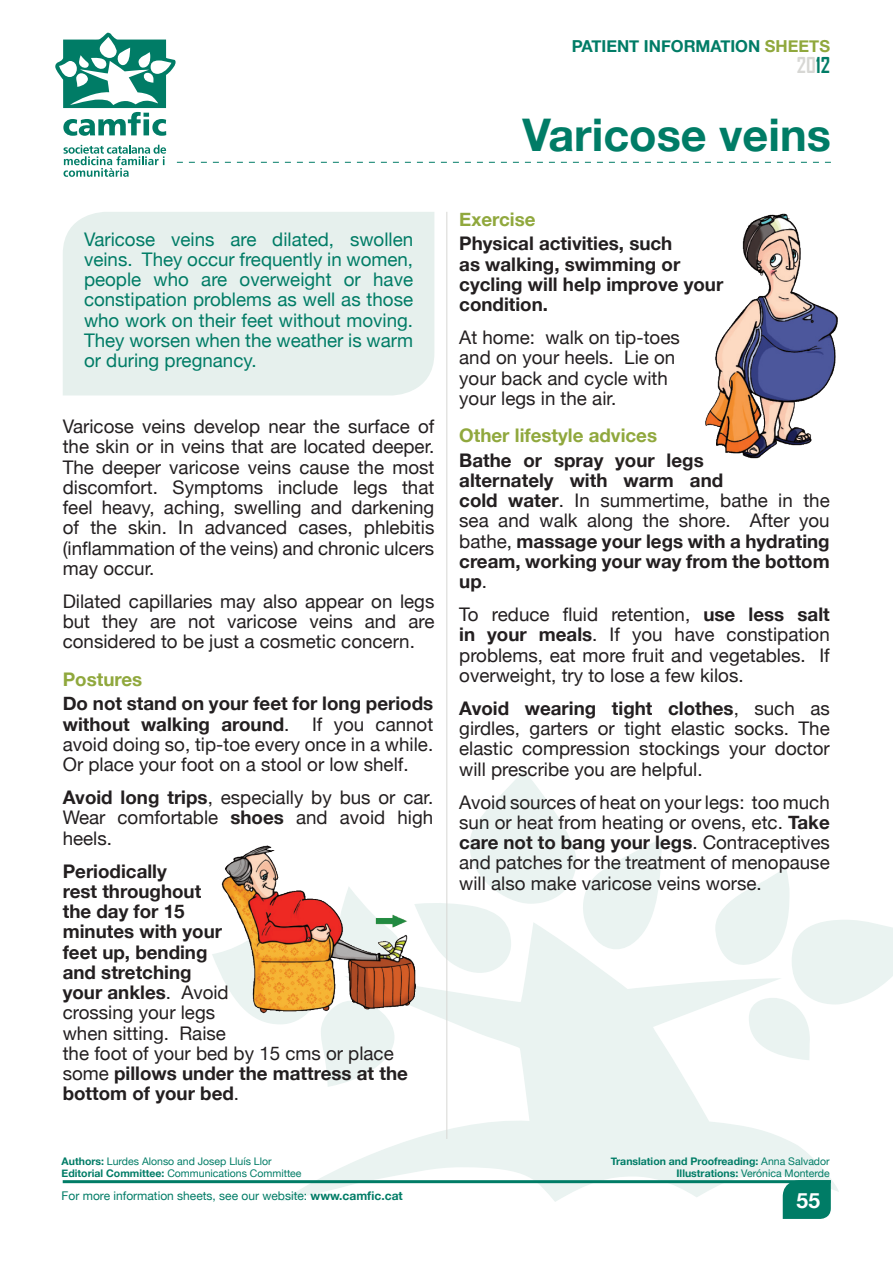
<style>
.page{position:relative;width:893px;height:1263px;background:#fff}
.page>*{position:absolute;margin:0;border:0;box-sizing:border-box;transform-origin:0 0}
.Titulo{font:700 45px "Helvetica Neue";color:#007c66}
.t1{font:700 21px "Agency FB";color:#d7d7d4}
.t2{font:700 21px "Helvetica Neue";color:#fff}
.Galerada{font:18.75px/20.2px "Helvetica Neue";color:#231f20;text-align:justify}
.Galerada-2{font:700 18.75px/20.2px "Helvetica Neue";color:#231f20}
.Destacado{font:18.75px/20.2px "Helvetica Neue";color:#007c66;text-align:justify}
.Titulillo{font:700 18.75px "Helvetica Neue";color:#90a83d}
.t3{font:700 16.5px "Helvetica Neue";color:#007c66}
.t4{font:12px "Helvetica Neue";color:#007c66}
.t5{font:10.5px "Helvetica Neue";color:#007c66}
.t6{font:700 10.5px "Helvetica Neue";color:#007c66}
.s1{color:#90a83d}
.s2{color:#007c66}
.s3{font-weight:700}
.s4{font-weight:400}
</style>
<div class="page">
<svg style="left:281px;top:979px;width:558px;height:223px;fill:#eaf3f1"></svg>
<svg style="left:281px;top:1026px;width:120px;height:61px"></svg>
<svg style="left:438px;top:770px;width:224px;height:209px"></svg>
<svg style="left:715px;top:867px;width:178px;height:193px"></svg>
<svg style="left:64px;top:145px;width:102px;height:32px"></svg>
<svg style="left:55px;top:33px;width:121px;height:103px"></svg>
<svg style="left:177px;top:162px;width:654px;height:1px"></svg>
<hr style="left:63px;top:1180px;width:768px;height:3px;background:#007c66">
<svg style="left:783px;top:1180px;width:48px;height:39px;background:#07806a"></svg>
<div style="left:63px;top:212px;width:371px;height:183px;background:#e6f0ed"></div>
<hr style="left:446px;top:212px;width:1px;height:927px;background:#d7d7d4">
<img style="left:212px;top:845px;width:226px;height:181px">
<img style="left:705px;top:213px;width:133px;height:246px">
<p class="t3" style="left:572px;top:36px;width:260px">PATIENT INFORMATION <span class="s1">SHEETS</span></p>
<p class="t1" style="left:797px;top:52px;width:35px">20<span class="s2">12</span></p>
<p class="Destacado" style="left:84px;top:229px;width:331px">Varicose veins are dilated, swollen veins. They occur frequently in women, people who are overweight or have constipation problems as well as those who work on their feet without moving.<br>They worsen when the weather is warm or during pregnancy.</p>
<p class="Galerada" style="left:63px;top:416px;width:373px">Varicose veins develop near the surface of the skin or in veins that are located deeper.<br>The deeper varicose veins cause the most discomfort. Symptoms include legs that feel heavy, aching, swelling and darkening of the skin. In advanced cases, phlebitis (inflammation of the veins) and chronic ulcers may occur.</p>
<p class="Galerada" style="left:63px;top:591px;width:373px">Dilated capillaries may also appear on legs but they are not varicose veins and are considered to be just a cosmetic concern.</p>
<p class="Titulillo" style="left:63px;top:667px;width:81px">Postures</p>
<p class="Galerada" style="left:63px;top:693px;width:372px"><span class="s3">Do not stand on your feet for long periods without walking around</span>. If you cannot avoid doing so, tip-toe every once in a while.<br>Or place your foot on a stool or low shelf.</p>
<p class="Galerada" style="left:63px;top:787px;width:372px"><span class="s3">Avoid long trips</span>, especially by bus or car.<br>Wear comfortable <span class="s3">shoes</span> and avoid high heels.</p>
<p class="Galerada-2" style="left:63px;top:860px;width:347px">Periodically<br>rest throughout<br>the day for 15<br>minutes with your<br>feet up, bending<br>and stretching<br>your ankles<span class="s4">. Avoid<br>crossing your legs<br>when sitting. Raise<br>the foot of your bed by 15 cms or place some</span> pillows under the mattress at the bottom of your bed<span class="s4">.</span></p>
<p class="t5" style="left:62px;top:1155px;width:211px"><span class="s3">Authors:</span> Lurdes Alonso and Josep Lluís Llor</p>
<p class="t5" style="left:62px;top:1167px;width:241px"><span class="s3">Editorial Committee:</span> Communications Committee</p>
<p class="Titulo" style="left:522px;top:107px;width:310px">Varicose veins</p>
<p class="Titulillo" style="left:459px;top:208px;width:78px">Exercise</p>
<p class="Galerada-2" style="left:459px;top:233px;width:266px">Physical activities, such<br>as walking, swimming or cycling will help improve your condition.</p>
<p class="Galerada" style="left:459px;top:327px;width:222px;text-align:left">At home: walk on tip-toes and on your heels. Lie on your back and cycle with your legs in the air.</p>
<p class="Titulillo" style="left:459px;top:424px;width:199px">Other lifestyle advices</p>
<p class="Galerada-2" style="left:459px;top:449px;width:372px">Bathe or spray your legs<br>alternately with warm and<br>cold water<span class="s4">. In summertime, bathe in the sea and walk along the shore. After you bathe,</span> massage your legs with a hydrating cream, working your way from the bottom up<span class="s4">.</span></p>
<p class="Galerada" style="left:459px;top:604px;width:372px">To reduce fluid retention, <span class="s3">use less salt in your meals</span>. If you have constipation problems, eat more fruit and vegetables. If overweight, try to lose a few kilos.</p>
<p class="Galerada" style="left:459px;top:698px;width:372px"><span class="s3">Avoid wearing tight clothes</span>, such as girdles, garters or tight elastic socks. The elastic compression stockings your doctor will prescribe you are helpful.</p>
<p class="Galerada" style="left:459px;top:792px;width:372px">Avoid sources of heat on your legs: too much sun or heat from heating or ovens, etc. <span class="s3">Take care not to bang your legs</span>. Contraceptives and patches for the treatment of menopause will also make varicose veins worse.</p>
<p class="t6" style="left:611px;top:1154px;width:220px">Translation and Proofreading: <span class="s4">Anna Salvador</span></p>
<p class="t5" style="left:676px;top:1167px;width:155px"><span class="s3">Illustrations:</span> Verónica Monterde</p>
<p class="t4" style="left:62px;top:1189px;width:343px">For more information sheets, see our website: <span class="s3">www.camfic.cat</span></p>
<p class="t2" style="left:797px;top:1187px;width:25px">55</p>
</div>
